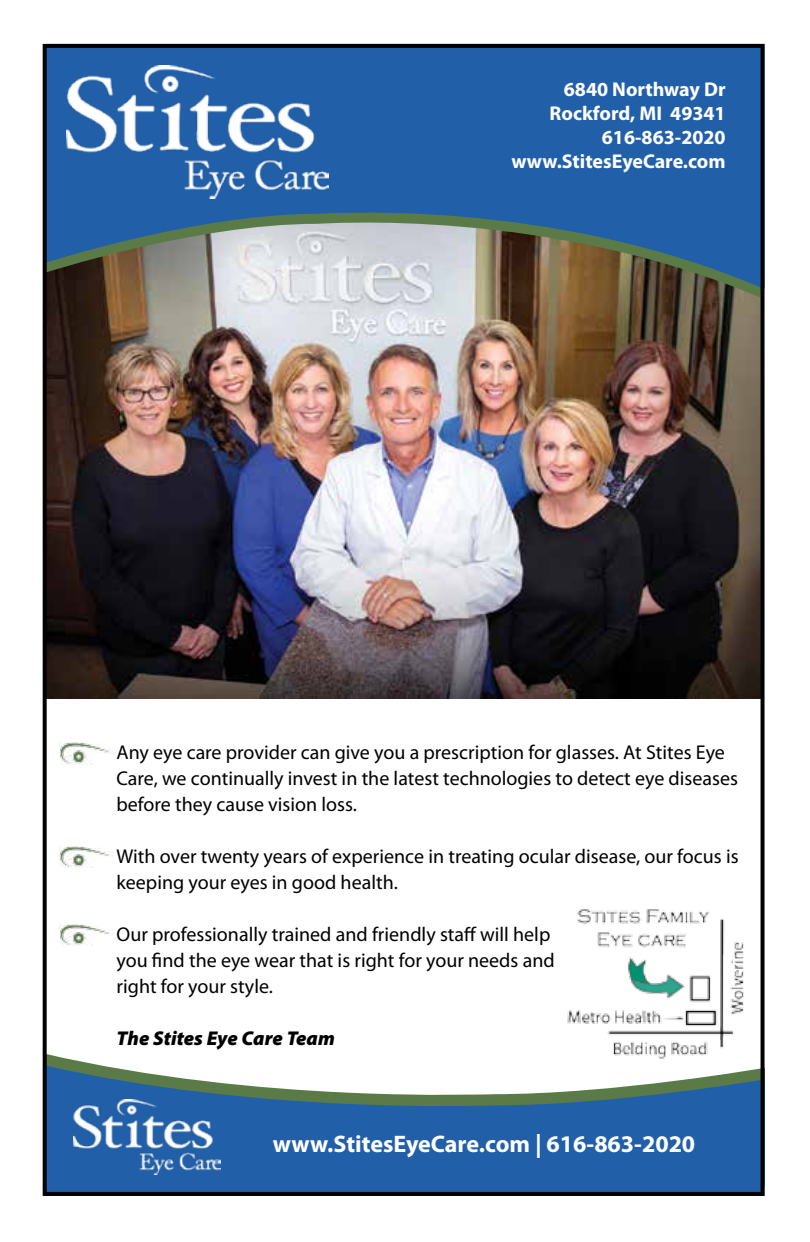
<style>
.page{position:relative;width:810px;height:1242px;background:#fff}
.page>*{position:absolute;margin:0;border:0;box-sizing:border-box;transform-origin:0 0}
.t1{font:700 24px "Myriad Pro";color:#fff}
.t2{font:20px/26px "Myriad Pro";color:#000}
.t3{font:700 20px/24px "Myriad Pro";color:#fff;text-align:right}
.t4{font:italic 900 20px "Myriad Pro";color:#000}
</style>
<div class="page">
<img style="left:48px;top:299px;width:712px;height:400px">
<svg style="left:48px;top:289px;width:712px;height:10px;background:#958b7e"></svg>
<svg style="left:48px;top:49px;width:712px;height:240px;background:#43709f"></svg>
<svg style="left:48px;top:1065px;width:712px;height:126px;fill:#2160a9"></svg>
<img style="left:59px;top:742px;width:51px;height:22px">
<img style="left:73px;top:1100px;width:148px;height:75px">
<img style="left:66px;top:66px;width:263px;height:133px">
<img style="left:59px;top:846px;width:51px;height:22px">
<img style="left:59px;top:924px;width:51px;height:22px">
<div style="left:43px;top:44px;width:722px;height:1152px;border:4px solid #000101"></div>
<img style="left:567px;top:909px;width:177px;height:150px">
<p class="t3" style="left:511px;top:77px;width:216px">6840 Northway Dr<br>Rockford, MI 49341<br>616-863-2020 www.StitesEyeCare.com</p>
<p class="t2" style="left:117px;top:739px;width:623px">Any eye care provider can give you a prescription for glasses. At Stites Eye<br>Care, we continually invest in the latest technologies to detect eye diseases before they cause vision loss.</p>
<p class="t2" style="left:117px;top:843px;width:624px">With over twenty years of experience in treating ocular disease, our focus is keeping your eyes in good health.</p>
<p class="t2" style="left:117px;top:921px;width:440px">Our professionally trained and friendly staff will help you find the eye wear that is right for your needs and right for your style.</p>
<p class="t4" style="left:117px;top:1025px;width:220px">The Stites Eye Care Team</p>
<p class="t1" style="left:273px;top:1128px;width:424px">www.StitesEyeCare.com | 616-863-2020</p>
</div>
